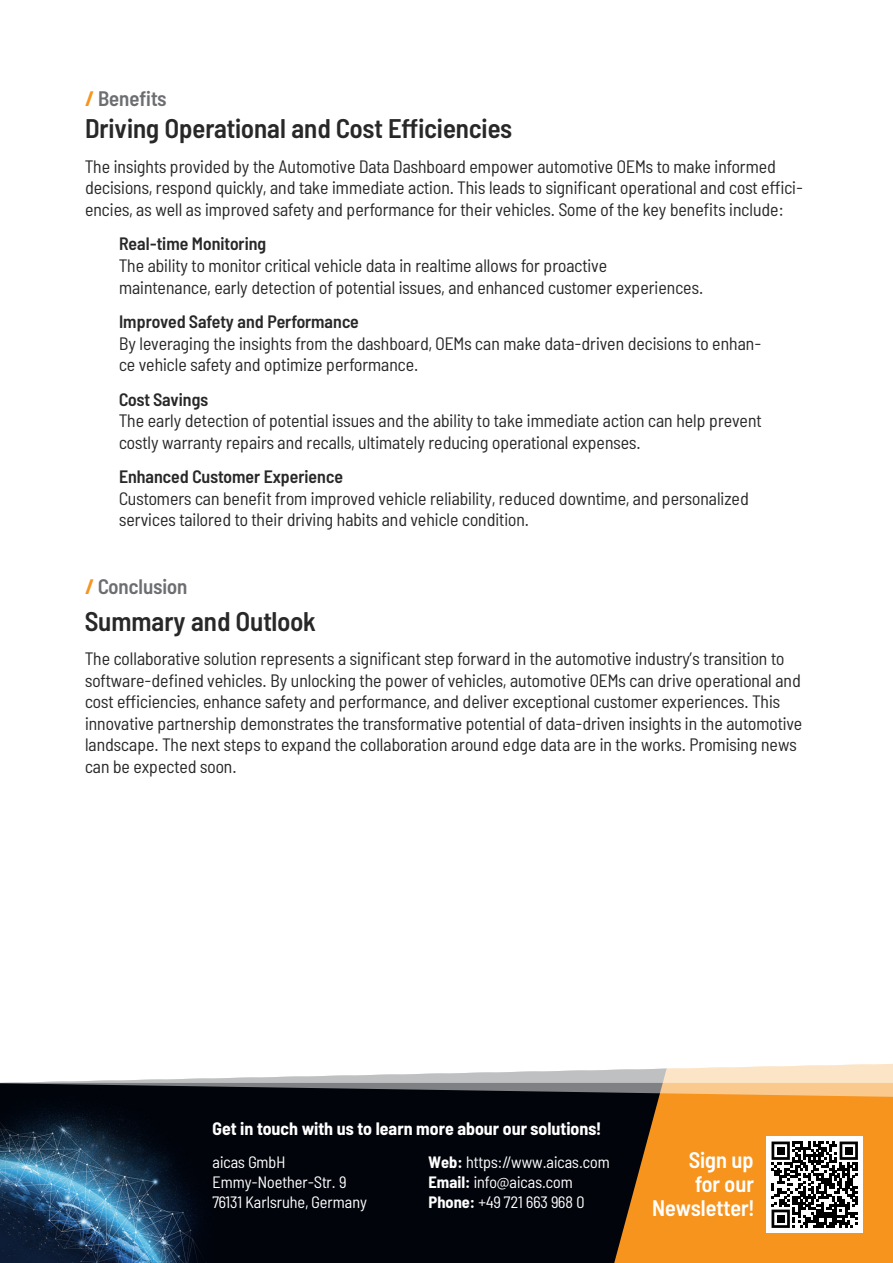
<style>
.page{position:relative;width:893px;height:1263px;background:#fff}
.page>*{position:absolute;margin:0;border:0;box-sizing:border-box;transform-origin:0 0}
.t1{font:600 semi-condensed 27px "Barlow";color:#292829}
.t2{font:600 semi-condensed 22.5px "Barlow";color:#fff}
.t3{font:600 semi-condensed 21px "Barlow";color:#6d6e71}
.t4{font:semi-condensed 18px/21.6px "Barlow";color:#292829}
.t5{font:700 semi-condensed 18px "Barlow";color:#fff}
.t6{font:semi-condensed 16.5px "Barlow";color:#fff}
.s1{font-weight:700;color:#f7941e}
.s2{font-weight:600}
.s3{font-weight:700}
</style>
<div class="page">
<img style="left:0;top:1097px;width:614px;height:166px">
<svg style="left:614px;top:1097px;width:279px;height:166px;background:#dd841b"></svg>
<svg style="left:0;top:1063px;width:893px;height:34px"></svg>
<div style="left:766px;top:1136px;width:97px;height:97px;background:#fff"></div>
<svg style="left:771px;top:1141px;width:87px;height:87px"></svg>
<div style="left:777px;top:1147px;width:8px;height:7px;background:#000"></div>
<div style="left:845px;top:1147px;width:8px;height:7px;background:#000"></div>
<div style="left:777px;top:1215px;width:8px;height:8px;background:#000"></div>
<p class="t3" style="left:85px;top:83px;width:83px"><span class="s1">/</span> Benefits</p>
<p class="t1" style="left:85px;top:109px;width:429px">Driving Operational and Cost Efficiencies</p>
<p class="t4" style="left:85px;top:154px;width:719px">The insights provided by the Automotive Data Dashboard empower automotive OEMs to make informed decisions, respond quickly, and take immediate action. This leads to significant operational and cost effici&shy;encies, as well as improved safety and performance for their vehicles. Some of the key benefits include:</p>
<p class="t4" style="left:119px;top:232px;width:586px"><span class="s2">Real-time Monitoring<br></span>The ability to monitor critical vehicle data in realtime allows for proactive maintenance, early detection of potential issues, and enhanced customer experiences.</p>
<p class="t4" style="left:119px;top:309px;width:644px"><span class="s2">Improved Safety and Performance<br></span>By leveraging the insights from the dashboard, OEMs can make data-driven decisions to enhan&shy;ce vehicle safety and optimize performance.</p>
<p class="t4" style="left:119px;top:387px;width:644px"><span class="s2">Cost Savings<br></span>The early detection of potential issues and the ability to take immediate action can help prevent costly warranty repairs and recalls, ultimately reducing operational expenses.</p>
<p class="t4" style="left:119px;top:464px;width:631px"><span class="s2">Enhanced Customer Experience<br></span>Customers can benefit from improved vehicle reliability, reduced downtime, and personalized services tailored to their driving habits and vehicle condition.</p>
<p class="t3" style="left:85px;top:571px;width:104px"><span class="s1">/</span> Conclusion</p>
<p class="t1" style="left:85px;top:601px;width:232px">Summary and Outlook</p>
<p class="t4" style="left:85px;top:646px;width:719px">The collaborative solution represents a significant step forward in the automotive industry’s transition to software-defined vehicles. By unlocking the power of vehicles, automotive OEMs can drive operational and cost efficiencies, enhance safety and performance, and deliver exceptional customer experiences. This innovative partnership demonstrates the transformative potential of data-driven insights in the automotive landscape. The next steps to expand the collaboration around edge data are in the works. Promising news can be expected soon.</p>
<p class="t5" style="left:213px;top:1116px;width:390px">Get in touch with us to learn more abour our solutions!</p>
<p class="t6" style="left:213px;top:1150px;width:74px">aicas GmbH</p>
<p class="t6" style="left:429px;top:1150px;width:183px"><span class="s3">Web:</span> https://www.aicas.com</p>
<p class="t6" style="left:213px;top:1170px;width:135px">Emmy-Noether-Str. 9</p>
<p class="t6" style="left:429px;top:1170px;width:146px"><span class="s3">Email:</span> info@aicas.com</p>
<p class="t6" style="left:213px;top:1190px;width:156px">76131 Karlsruhe, Germany</p>
<p class="t6" style="left:429px;top:1190px;width:157px"><span class="s3">Phone:</span> +49 721 663 968 0</p>
<p class="t2" style="left:689px;top:1143px;width:66px">Sign up</p>
<p class="t2" style="left:695px;top:1167px;width:60px">for our</p>
<p class="t2" style="left:652px;top:1191px;width:103px">Newsletter!</p>
</div>
